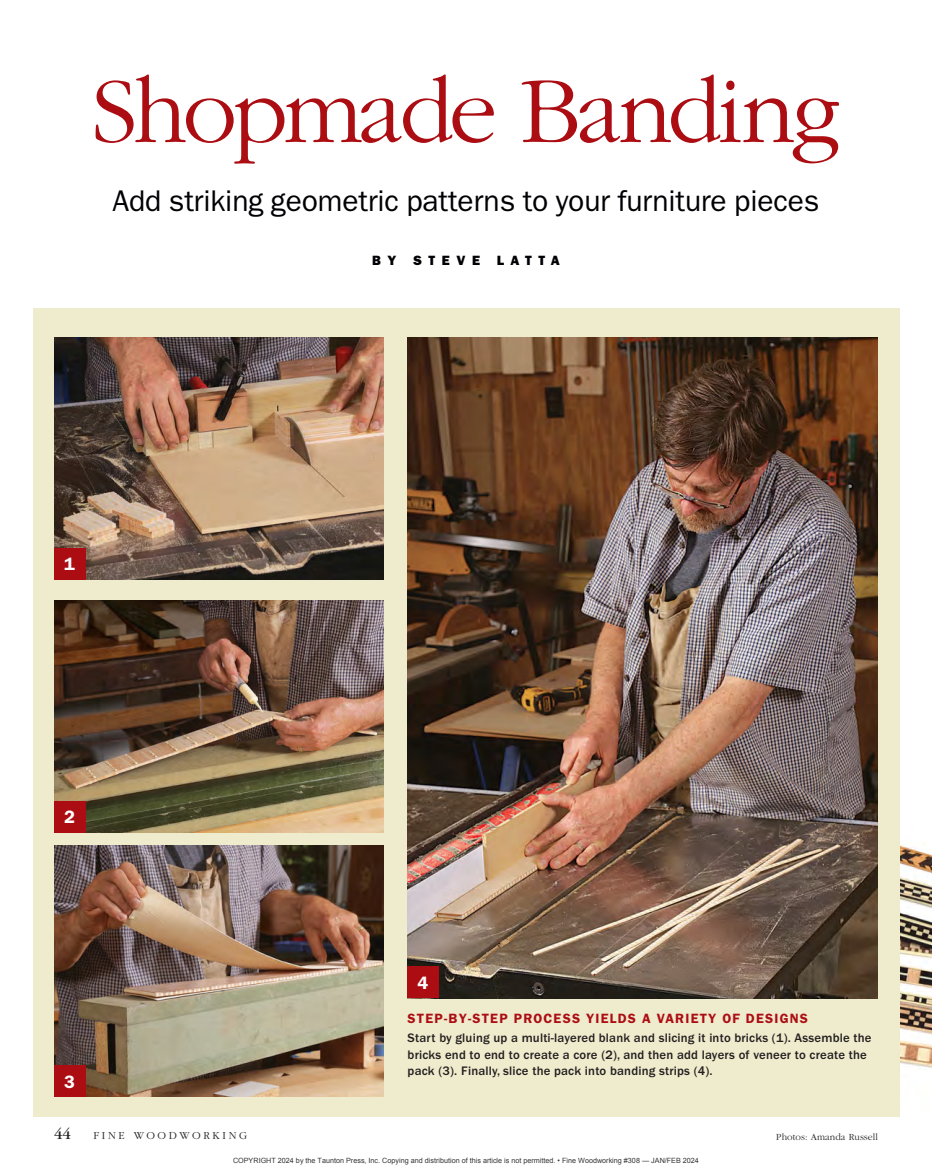
<style>
.page{position:relative;width:932px;height:1175px;background:#fff}
.page>*{position:absolute;margin:0;border:0;box-sizing:border-box;transform-origin:0 0}
.t1{font:300 96px "ITC Garamond Std";letter-spacing:-.045em;color:#ab0d13}
.t2{font:30px "ITC Franklin Gothic Std";letter-spacing:-.005em;color:#000004}
.t3{font:600 18px "ITC Franklin Gothic Std";color:#fff}
.t4{font:16.05px "ITC Garamond Std";color:#221e1f}
.t5{font:600 13.5px "ITC Franklin Gothic Std";letter-spacing:.09em;color:#ab0d13}
.t6{font:13.5px "ITC Franklin Gothic Std Hvy";letter-spacing:.485em;color:#000004}
.t7{font:500 12.75px/16.5px "ITC Franklin Gothic Std";letter-spacing:.015em;color:#221e1f}
.t8{font:300 11.1px "ITC Garamond Std";letter-spacing:.24em;color:#221e1f}
.t9{font:300 9.75px "ITC Garamond Std";letter-spacing:.005em;color:#221e1f}
.t10{font:7.2px "Arial";color:rgb(0 0 0/.8)}
</style>
<div class="page">
<img style="left:891px;top:824px;width:41px;height:293px">
<div style="left:33px;top:308px;width:866px;height:808px;background:#efebcd"></div>
<img style="left:407px;top:337px;width:471px;height:661px">
<img style="left:54px;top:845px;width:329px;height:251px">
<img style="left:54px;top:600px;width:329px;height:232px">
<img style="left:54px;top:337px;width:329px;height:242px">
<div style="left:54px;top:548px;width:31px;height:31px;background:#ab0d13"></div>
<div style="left:54px;top:801px;width:31px;height:31px;background:#ab0d13"></div>
<div style="left:54px;top:1065px;width:31px;height:31px;background:#ab0d13"></div>
<div style="left:407px;top:966px;width:31px;height:32px;background:#ab0d13"></div>
<h1 class="t1" style="left:91px;top:60px;width:750px">Shopmade Banding</h1>
<h2 class="t2" style="left:112px;top:183px;width:708px">Add striking geometric patterns to your furniture pieces</h2>
<p class="t6" style="left:372px;top:252px;width:189px">BY STEVE LATTA</p>
<h3 class="t3" style="left:64px;top:553px;width:12px">1</h3>
<h3 class="t3" style="left:64px;top:806px;width:12px">2</h3>
<h3 class="t3" style="left:64px;top:1070px;width:12px">3</h3>
<h3 class="t3" style="left:417px;top:971px;width:12px">4</h3>
<p class="t5" style="left:407px;top:1010px;width:402px">STEP-BY-STEP PROCESS YIELDS A VARIETY OF DESIGNS</p>
<p class="t7" style="left:407px;top:1030px;width:465px">Start by gluing up a multi-layered blank and slicing it into bricks (1). Assemble the bricks end to end to create a core (2), and then add layers of veneer to create the pack (3). Finally, slice the pack into banding strips (4).</p>
<p class="t4" style="left:54px;top:1124px;width:19px">44</p>
<p class="t8" style="left:93px;top:1129px;width:155px">FINE WOODWORKING</p>
<p class="t9" style="left:776px;top:1131px;width:103px">Photos: Amanda Russell</p>
<p class="t10" style="left:233px;top:1155px;width:467px">COPYRIGHT 2024 by the Taunton Press, Inc. Copying and distribution of this article is not permitted. • Fine Woodworking #308 — JAN/FEB 2024</p>
</div>
